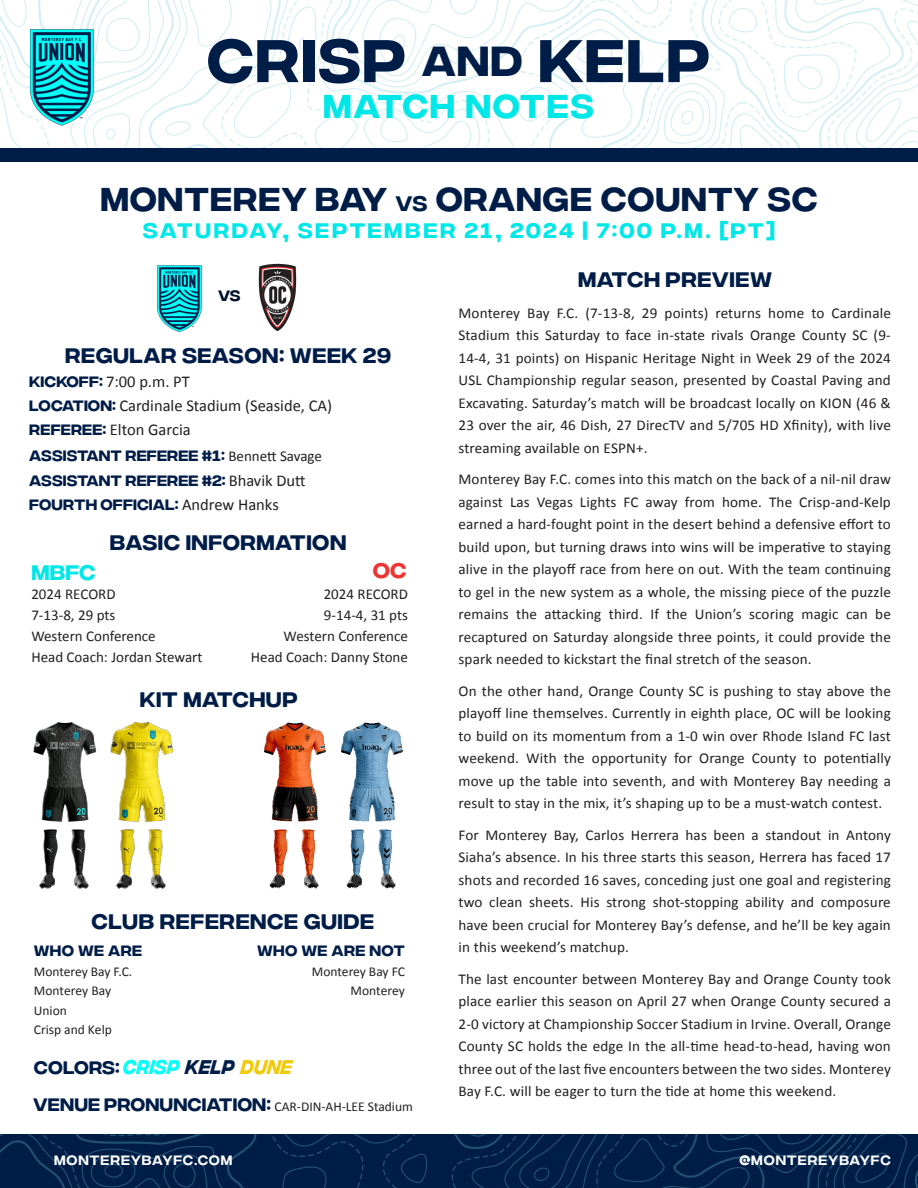
<style>
.page{position:relative;width:918px;height:1188px;background:#fff}
.page>*{position:absolute;margin:0;border:0;box-sizing:border-box;transform-origin:0 0}
.t1{font:500 60px "Integral CF";letter-spacing:.025em;color:#001d48}
.t2{font:500 33px "Integral CF";letter-spacing:.025em;color:#001d48}
.t3{font:500 33px "Integral CF";letter-spacing:.05em;color:#00e7e8}
.t4{font:500 21px "Integral CF";letter-spacing:.025em;color:#001d48}
.t5{font:500 21px "Integral CF";letter-spacing:.1em;color:#00e7e8}
.t6{font:500 21px "Integral CF";color:#ee3534}
.t7{font:500 18px "Integral CF";letter-spacing:.01em;color:#001d48}
.t8{font:16.5px "Calibri";color:#231f20}
.BODY_COPY{font:15px/22.5px "Calibri";letter-spacing:.01em;color:#231f20;text-align:justify}
.t9{font:500 15px "Integral CF";letter-spacing:.01em;color:#001d48}
.t10{font:500 15px "Integral CF";color:#021229}
.t11{font:13.5px "Calibri";color:#231f20}
.t12{font:13.5px "Integral CF";letter-spacing:.06em;color:#fff}
.s1{font-size:42px}
.s2{font-size:21px}
.s3{font-family:"Integral CF";font-weight:500;font-size:15px;color:#001d48}
.s4{font-family:"Calibri";font-weight:400;color:#231f20}
.s5{font-family:"Calibri";font-weight:400;font-size:16.5px;color:#231f20}
.s6{font-weight:600;font-style:italic;font-size:19.8px;color:#03fff7}
.s7{font-weight:600;font-style:italic;font-size:19.8px}
.s8{font-weight:600;font-style:italic;font-size:19.8px;color:#f0ca0d}
.s9{font-family:"Integral CF";font-weight:500;font-size:18px;color:#001d48}
</style>
<div class="page">
<svg style="left:0;top:1134px;width:918px;height:54px;background:#03214b"></svg>
<svg style="left:0;top:0;width:918px;height:148px"></svg>
<div style="left:0;top:148px;width:918px;height:14px;background:#001d48"></div>
<img style="left:28px;top:26px;width:69px;height:101px">
<img style="left:157px;top:265px;width:45px;height:67px">
<img style="left:258px;top:264px;width:39px;height:67px">
<img style="left:33px;top:722px;width:64px;height:167px">
<img style="left:110px;top:722px;width:64px;height:167px">
<img style="left:263px;top:722px;width:63px;height:167px">
<img style="left:340px;top:722px;width:63px;height:167px">
<p class="t1" style="left:207px;top:28px;width:505px">CRISP <span class="s1">AND</span> KELP</p>
<p class="t3" style="left:323px;top:88px;width:272px">MATCH NOTES</p>
<p class="t2" style="left:100px;top:181px;width:719px">MONTEREY BAY <span class="s2">VS</span> ORANGE COUNTY SC</p>
<p class="t5" style="left:143px;top:219px;width:634px">SATURDAY, SEPTEMBER 21, 2024 | 7:00 P.M. [PT]</p>
<p class="t10" style="left:218px;top:287px;width:24px">VS</p>
<p class="t4" style="left:65px;top:344px;width:327px">REGULAR SEASON: WEEK 29</p>
<p class="t8" style="left:29px;top:370px;width:162px"><span class="s3">KICKOFF:</span> 7:00 p.m. PT</p>
<p class="t8" style="left:29px;top:394px;width:304px"><span class="s3">LOCATION:</span> Cardinale Stadium (Seaside, CA)</p>
<p class="t8" style="left:29px;top:418px;width:163px"><span class="s3">REFEREE:</span> Elton Garcia</p>
<p class="t9" style="left:29px;top:447px;width:294px">ASSISTANT REFEREE #1: <span class="s4">Bennett Savage</span></p>
<p class="t9" style="left:29px;top:473px;width:278px">ASSISTANT REFEREE #2: <span class="s5">Bhavik Dutt</span></p>
<p class="t9" style="left:29px;top:497px;width:251px">FOURTH OFFICIAL: <span class="s5">Andrew Hanks</span></p>
<p class="t4" style="left:110px;top:531px;width:238px">BASIC INFORMATION</p>
<p class="t5" style="left:32px;top:561px;width:65px">MBFC</p>
<p class="t6" style="left:373px;top:559px;width:35px">OC</p>
<p class="BODY_COPY" style="left:31px;top:582px;width:86px">2024 RECORD</p>
<p class="BODY_COPY" style="left:31px;top:603px;width:86px">7-13-8, 29 pts</p>
<p class="BODY_COPY" style="left:31px;top:624px;width:126px">Western Conference</p>
<p class="BODY_COPY" style="left:31px;top:645px;width:173px">Head Coach: Jordan Stewart</p>
<p class="BODY_COPY" style="left:324px;top:582px;width:86px">2024 RECORD</p>
<p class="BODY_COPY" style="left:324px;top:603px;width:86px">9-14-4, 31 pts</p>
<p class="BODY_COPY" style="left:284px;top:624px;width:126px">Western Conference</p>
<p class="BODY_COPY" style="left:251px;top:645px;width:159px">Head Coach: Danny Stone</p>
<p class="t4" style="left:140px;top:688px;width:159px">KIT MATCHUP</p>
<p class="t4" style="left:91px;top:910px;width:284px">CLUB REFERENCE GUIDE</p>
<p class="t9" style="left:257px;top:942px;width:149px">WHO WE ARE NOT</p>
<p class="t11" style="left:312px;top:962px;width:95px">Monterey Bay FC</p>
<p class="t11" style="left:350px;top:981px;width:56px">Monterey</p>
<p class="t9" style="left:34px;top:942px;width:110px">WHO WE ARE</p>
<p class="t11" style="left:34px;top:962px;width:100px">Monterey Bay F.C.</p>
<p class="t11" style="left:34px;top:981px;width:79px">Monterey Bay</p>
<p class="t11" style="left:34px;top:1001px;width:35px">Union</p>
<p class="t11" style="left:34px;top:1020px;width:80px">Crisp and Kelp</p>
<p class="t7" style="left:34px;top:1058px;width:260px">COLORS: <span class="s6">CRISP</span> <span class="s7">KELP</span> <span class="s8">DUNE</span></p>
<p class="t11" style="left:33px;top:1097px;width:381px"><span class="s9">VENUE PRONUNCIATION:</span> CAR-DIN-AH-LEE Stadium</p>
<p class="t4" style="left:578px;top:268px;width:195px">MATCH PREVIEW</p>
<p class="BODY_COPY" style="left:459px;top:301px;width:434px">Monterey Bay F.C. (7-13-8, 29 points) returns home to Cardinale Stadium this Saturday to face in-state rivals Orange County SC (9- 14-4, 31 points) on Hispanic Heritage Night in Week 29 of the 2024<br>USL Championship regular season, presented by Coastal Paving and Excavating. Saturday’s match will be broadcast locally on KION (46 &amp; 23 over the air, 46 Dish, 27 DirecTV and 5/705 HD Xfinity), with live streaming available on ESPN+.</p>
<p class="BODY_COPY" style="left:459px;top:468px;width:434px">Monterey Bay F.C. comes into this match on the back of a nil-nil draw against Las Vegas Lights FC away from home. The Crisp-and-Kelp earned a hard-fought point in the desert behind a defensive effort to build upon, but turning draws into wins will be imperative to staying alive in the playoff race from here on out. With the team continuing to gel in the new system as a whole, the missing piece of the puzzle remains the attacking third. If the Union’s scoring magic can be recaptured on Saturday alongside three points, it could provide the spark needed to kickstart the final stretch of the season.</p>
<p class="BODY_COPY" style="left:459px;top:679px;width:434px">On the other hand, Orange County SC is pushing to stay above the playoff line themselves. Currently in eighth place, OC will be looking to build on its momentum from a 1-0 win over Rhode Island FC last weekend. With the opportunity for Orange County to potentially move up the table into seventh, and with Monterey Bay needing a result to stay in the mix, it’s shaping up to be a must-watch contest.</p>
<p class="BODY_COPY" style="left:459px;top:823px;width:434px">For Monterey Bay, Carlos Herrera has been a standout in Antony Siaha’s absence. In his three starts this season, Herrera has faced 17 shots and recorded 16 saves, conceding just one goal and registering two clean sheets. His strong shot-stopping ability and composure have been crucial for Monterey Bay’s defense, and he’ll be key again in this weekend’s matchup.</p>
<p class="BODY_COPY" style="left:459px;top:967px;width:434px">The last encounter between Monterey Bay and Orange County took place earlier this season on April 27 when Orange County secured a 2-0 victory at Championship Soccer Stadium in Irvine. Overall, Orange County SC holds the edge In the all-time head-to-head, having won three out of the last five encounters between the two sides. Monterey Bay F.C. will be eager to turn the tide at home this weekend.</p>
<p class="t12" style="left:54px;top:1153px;width:180px">MONTEREYBAYFC.COM</p>
<p class="t12" style="left:739px;top:1153px;width:153px">@MONTEREYBAYFC</p>
</div>
